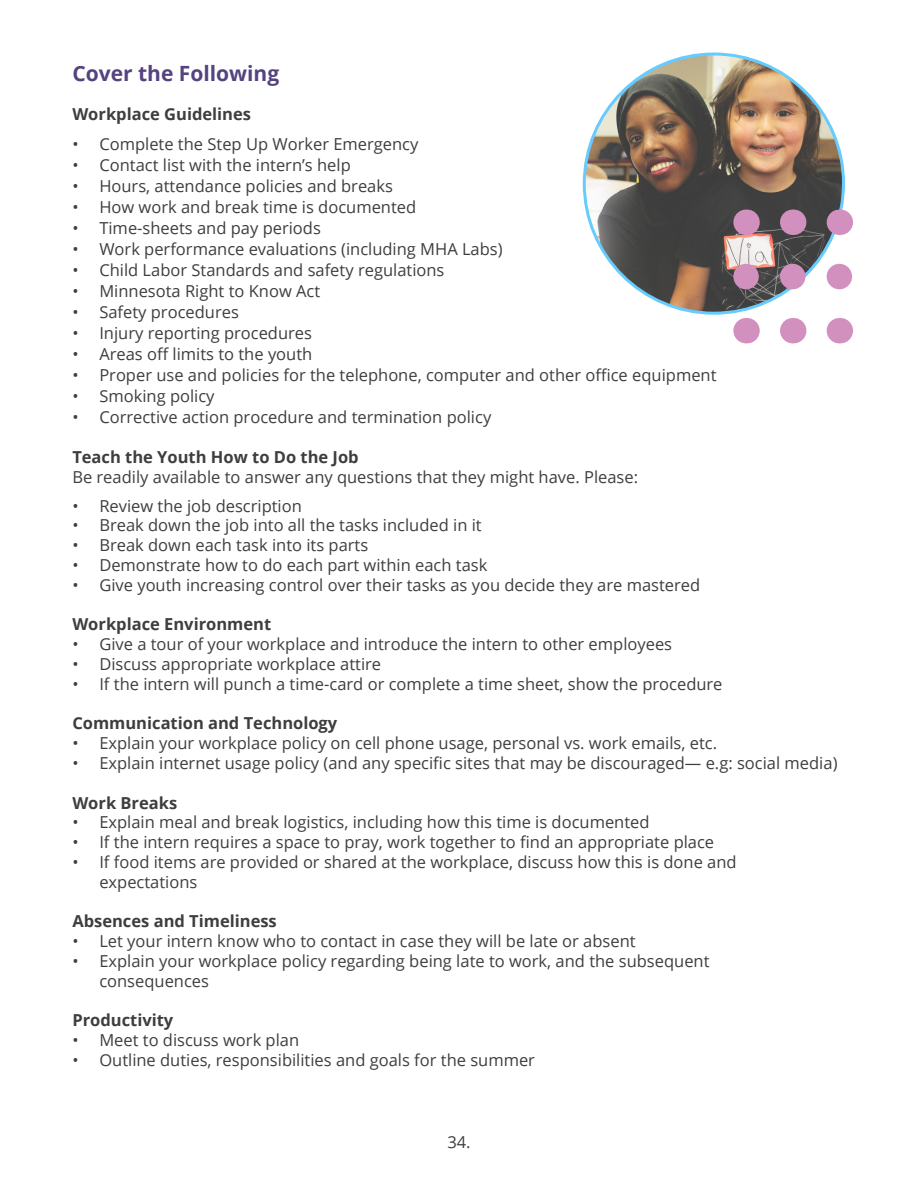
<style>
.page{position:relative;width:918px;height:1188px;background:#fff}
.page>*{position:absolute;margin:0;border:0;box-sizing:border-box;transform-origin:0 0}
.t1{font:700 21px "Open Sans";color:#55437f}
.t2{font:16.5px/19.8px "Open Sans";color:#3e3e3f}
.t3{font:700 16.5px "Open Sans";color:#3e3e3f}
.s1{font-weight:700}
</style>
<div class="page">
<img style="left:584px;top:54px;width:259px;height:259px;border-radius:129px">
<svg style="left:733px;top:276px;width:26px;height:28px"></svg>
<svg style="left:746px;top:210px;width:1px;height:25px"></svg>
<svg style="left:746px;top:318px;width:1px;height:25px"></svg>
<svg style="left:780px;top:276px;width:25px;height:21px"></svg>
<svg style="left:793px;top:210px;width:1px;height:25px"></svg>
<svg style="left:793px;top:318px;width:1px;height:25px"></svg>
<svg style="left:827px;top:276px;width:25px;height:14px"></svg>
<svg style="left:839px;top:210px;width:1px;height:25px"></svg>
<svg style="left:839px;top:318px;width:1px;height:25px"></svg>
<p class="t1" style="left:72px;top:58px;width:208px">Cover the Following</p>
<p class="t3" style="left:72px;top:103px;width:180px">Workplace Guidelines</p>
<p class="t2" style="left:72px;top:134px;width:348px">• Complete the Step Up Worker Emergency</p>
<p class="t2" style="left:72px;top:155px;width:280px">• Contact list with the intern’s help</p>
<p class="t2" style="left:72px;top:176px;width:322px">• Hours, attendance policies and breaks</p>
<p class="t2" style="left:72px;top:197px;width:345px">• How work and break time is documented</p>
<p class="t2" style="left:72px;top:218px;width:250px">• Time-sheets and pay periods</p>
<p class="t2" style="left:72px;top:239px;width:432px">• Work performance evaluations (including MHA Labs)</p>
<p class="t2" style="left:72px;top:260px;width:374px">• Child Labor Standards and safety regulations</p>
<p class="t2" style="left:72px;top:281px;width:249px">• Minnesota Right to Know Act</p>
<p class="t2" style="left:72px;top:302px;width:168px">• Safety procedures</p>
<p class="t2" style="left:72px;top:323px;width:241px">• Injury reporting procedures</p>
<p class="t2" style="left:72px;top:344px;width:242px">• Areas off limits to the youth</p>
<p class="t2" style="left:72px;top:365px;width:646px">• Proper use and policies for the telephone, computer and other office equipment</p>
<p class="t2" style="left:72px;top:386px;width:144px">• Smoking policy</p>
<p class="t2" style="left:72px;top:407px;width:420px">• Corrective action procedure and termination policy</p>
<p class="t2" style="left:72px;top:447px;width:567px"><span class="s1">Teach the Youth How to Do the Job<br></span>Be readily available to answer any questions that they might have. Please:</p>
<p class="t2" style="left:72px;top:495px;width:231px">• Review the job description</p>
<p class="t2" style="left:72px;top:515px;width:411px">• Break down the job into all the tasks included in it</p>
<p class="t2" style="left:72px;top:535px;width:297px">• Break down each task into its parts</p>
<p class="t2" style="left:72px;top:555px;width:417px">• Demonstrate how to do each part within each task</p>
<p class="t2" style="left:72px;top:575px;width:629px">• Give youth increasing control over their tasks as you decide they are mastered</p>
<p class="t3" style="left:72px;top:613px;width:200px">Workplace Environment</p>
<p class="t2" style="left:72px;top:634px;width:601px">• Give a tour of your workplace and introduce the intern to other employees</p>
<p class="t2" style="left:72px;top:654px;width:310px">• Discuss appropriate workplace attire</p>
<p class="t2" style="left:72px;top:674px;width:652px">• If the intern will punch a time-card or complete a time sheet, show the procedure</p>
<p class="t3" style="left:72px;top:712px;width:267px">Communication and Technology</p>
<p class="t2" style="left:72px;top:733px;width:646px">• Explain your workplace policy on cell phone usage, personal vs. work emails, etc.</p>
<p class="t2" style="left:72px;top:753px;width:767px">• Explain internet usage policy (and any specific sites that may be discouraged— e.g: social media)</p>
<p class="t3" style="left:72px;top:791px;width:106px">Work Breaks</p>
<p class="t2" style="left:72px;top:812px;width:579px">• Explain meal and break logistics, including how this time is documented</p>
<p class="t2" style="left:72px;top:832px;width:643px">• If the intern requires a space to pray, work together to find an appropriate place</p>
<p class="t2" style="left:99px;top:852px;width:639px;text-indent:-27px">• If food items are provided or shared at the workplace, discuss how this is done and expectations</p>
<p class="t3" style="left:72px;top:910px;width:206px">Absences and Timeliness</p>
<p class="t2" style="left:72px;top:931px;width:565px">• Let your intern know who to contact in case they will be late or absent</p>
<p class="t2" style="left:99px;top:951px;width:612px;text-indent:-27px">• Explain your workplace policy regarding being late to work, and the subsequent consequences</p>
<p class="t3" style="left:72px;top:1009px;width:102px">Productivity</p>
<p class="t2" style="left:72px;top:1030px;width:228px">• Meet to discuss work plan</p>
<p class="t2" style="left:72px;top:1050px;width:464px">• Outline duties, responsibilities and goals for the summer</p>
<p class="t2" style="left:447px;top:1131px;width:25px">34.</p>
</div>
